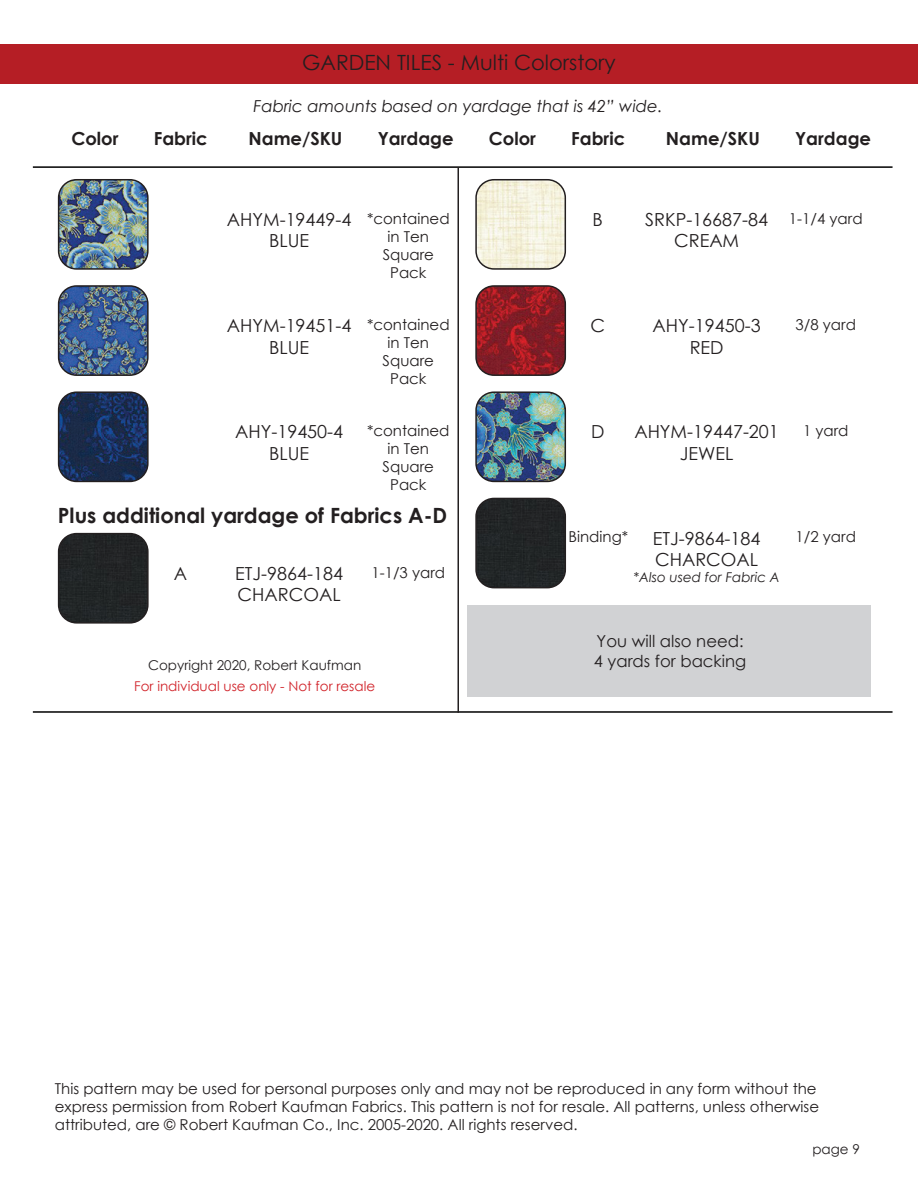
<style>
.page{position:relative;width:918px;height:1188px;background:#fff}
.page>*{position:absolute;margin:0;border:0;box-sizing:border-box;transform-origin:0 0}
.t1{font:700 21px "Century Gothic";color:#231f20}
.t2{font:21px "Century Gothic";color:#231f20}
.t3{font:18px/21.6px "Century Gothic";color:#231f20;text-align:center}
.t4{font:700 18px "Century Gothic";color:#231f20}
.t5{font:italic 16.5px "Century Gothic";color:#231f20}
.t6{font:16.5px/19.8px "Century Gothic";color:#231f20}
.t7{font:15px/18px "Century Gothic";color:#231f20;text-align:center}
.t8{font:13.5px "Century Gothic";color:#d1232a}
.t9{font:13.5px "Century Gothic";color:#231f20}
.t10{font:italic 13.5px "Century Gothic";color:#231f20}
</style>
<div class="page">
<hr style="left:33px;top:166px;width:860px;height:2px;background:#000">
<hr style="left:33px;top:711px;width:860px;height:2px;background:#000">
<hr style="left:458px;top:168px;width:1px;height:545px;background:#231f20">
<img style="left:59px;top:180px;width:87px;height:87px">
<div style="left:58px;top:179px;width:91px;height:91px;border:2px solid #231f20;border-radius:18px"></div>
<img style="left:478px;top:180px;width:87px;height:87px">
<div style="left:475px;top:179px;width:91px;height:91px;border:2px solid #231f20;border-radius:18px"></div>
<img style="left:59px;top:288px;width:87px;height:87px">
<div style="left:58px;top:285px;width:91px;height:91px;border:2px solid #231f20;border-radius:18px"></div>
<img style="left:478px;top:288px;width:87px;height:87px">
<div style="left:475px;top:285px;width:91px;height:91px;border:2px solid #231f20;border-radius:18px"></div>
<img style="left:59px;top:394px;width:87px;height:87px">
<div style="left:58px;top:391px;width:91px;height:91px;border:2px solid #231f20;border-radius:18px"></div>
<div style="left:59px;top:534px;width:87px;height:87px;background:#222526"></div>
<div style="left:58px;top:533px;width:91px;height:91px;border:2px solid #231f20;border-radius:18px"></div>
<img style="left:478px;top:394px;width:87px;height:87px">
<div style="left:475px;top:391px;width:91px;height:91px;border:2px solid #231f20;border-radius:18px"></div>
<div style="left:478px;top:498px;width:87px;height:90px;background:#222526"></div>
<div style="left:475px;top:498px;width:91px;height:90px;border:2px solid #231f20;border-radius:18px"></div>
<div style="left:467px;top:605px;width:404px;height:91px;background:#d1d2d4"></div>
<div style="left:0;top:44px;width:918px;height:40px;background:#b51e25"></div>
<h1 class="t2" style="left:302px;top:48px;width:315px">GARDEN TILES - Multi Colorstory</h1>
<p class="t5" style="left:253px;top:94px;width:411px">Fabric amounts based on yardage that is 42” wide.</p>
<p class="t4" style="left:71px;top:125px;width:49px">Color</p>
<p class="t4" style="left:154px;top:125px;width:56px">Fabric</p>
<p class="t4" style="left:248px;top:125px;width:95px">Name/SKU</p>
<p class="t4" style="left:378px;top:125px;width:77px">Yardage</p>
<p class="t4" style="left:489px;top:125px;width:49px">Color</p>
<p class="t4" style="left:571px;top:125px;width:55px">Fabric</p>
<p class="t4" style="left:666px;top:125px;width:95px">Name/SKU</p>
<p class="t4" style="left:795px;top:125px;width:77px">Yardage</p>
<p class="t7" style="left:367px;top:209px;width:84px">*contained in Ten<br>Square<br>Pack</p>
<p class="t7" style="left:789px;top:209px;width:75px">1-1/4 yard</p>
<p class="t3" style="left:227px;top:208px;width:126px">AHYM-19449-4<br>BLUE</p>
<p class="t3" style="left:645px;top:208px;width:124px">SRKP-16687-84<br>CREAM</p>
<p class="t3" style="left:593px;top:208px;width:12px">B</p>
<p class="t7" style="left:367px;top:315px;width:84px">*contained in Ten<br>Square<br>Pack</p>
<p class="t7" style="left:796px;top:315px;width:62px">3/8 yard</p>
<p class="t3" style="left:227px;top:315px;width:126px">AHYM-19451-4<br>BLUE</p>
<p class="t3" style="left:653px;top:315px;width:110px">AHY-19450-3<br>RED</p>
<p class="t3" style="left:590px;top:315px;width:16px">C</p>
<p class="t3" style="left:235px;top:421px;width:110px">AHY-19450-4<br>BLUE</p>
<p class="t7" style="left:367px;top:421px;width:84px">*contained in Ten<br>Square<br>Pack</p>
<h1 class="t1" style="left:58px;top:500px;width:391px">Plus additional yardage of Fabrics A-D</h1>
<p class="t3" style="left:174px;top:562px;width:15px">A</p>
<p class="t3" style="left:235px;top:562px;width:109px;text-align:left">ETJ-9864-184<br>CHARCOAL</p>
<p class="t7" style="left:371px;top:563px;width:75px">1-1/3 yard</p>
<p class="t9" style="left:148px;top:655px;width:215px">Copyright 2020, Robert Kaufman</p>
<p class="t8" style="left:134px;top:676px;width:243px">For individual use only - Not for resale</p>
<p class="t3" style="left:591px;top:421px;width:15px">D</p>
<p class="t3" style="left:634px;top:421px;width:146px">AHYM-19447-201<br>JEWEL</p>
<p class="t7" style="left:803px;top:421px;width:47px">1 yard</p>
<p class="t7" style="left:569px;top:528px;width:61px">Binding*</p>
<p class="t3" style="left:653px;top:527px;width:109px;text-align:left">ETJ-9864-184<br>CHARCOAL</p>
<p class="t10" style="left:633px;top:568px;width:148px">*Also used for Fabric A</p>
<p class="t7" style="left:796px;top:528px;width:62px">1/2 yard</p>
<p class="t6" style="left:594px;top:631px;width:154px">You will also need:<br>4 yards for backing</p>
<p class="t7" style="left:55px;top:1079px;width:766px;text-align:left">This pattern may be used for personal purposes only and may not be reproduced in any form without the express permission from Robert Kaufman Fabrics. This pattern is not for resale. All patterns, unless otherwise attributed, are © Robert Kaufman Co., Inc. 2005-2020. All rights reserved.</p>
<p class="t9" style="left:812px;top:1140px;width:49px">page 9</p>
</div>
